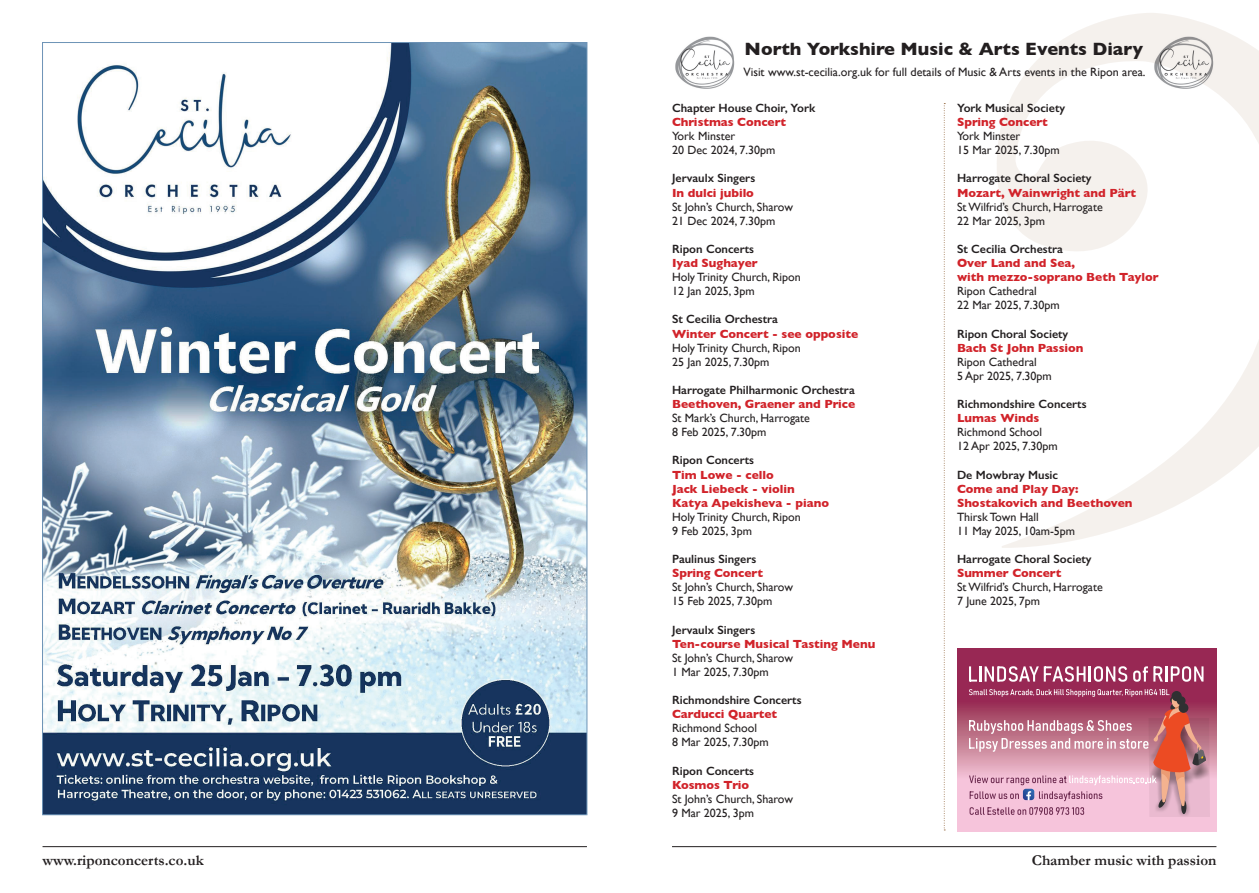
<style>
.page{position:relative;width:1259px;height:893px;background:#fff}
.page>*{position:absolute;margin:0;border:0;box-sizing:border-box;transform-origin:0 0}
.t1{font:700 18.15px "Gill Sans";color:#231f20}
.t2{font:700 15px "Garamond";color:#231f20}
.t3{font:12.15px "Gill Sans";color:#231f20}
.t4{font:12px/14.1px "Gill Sans";color:#231f20}
.t5{font:700 12px/14.1px "Gill Sans";color:#d1232a}
.t6{font:600 12px "Gill Sans";color:#231f20}
</style>
<div class="page">
<hr style="left:672px;top:846px;width:544px;height:1px;background:#231f20">
<hr style="left:43px;top:846px;width:544px;height:1px;background:#231f20">
<svg style="left:997px;top:13px;width:262px;height:535px"></svg>
<svg style="left:944px;top:103px;width:1px;height:728px"></svg>
<img style="left:675px;top:36px;width:60px;height:53px">
<img style="left:1152px;top:34px;width:63px;height:58px">
<img style="left:44px;top:44px;width:541px;height:769px">
<svg style="left:957px;top:648px;width:259px;height:183px;background:#bc6587"></svg>
<svg style="left:969px;top:666px;width:158px;height:16px"></svg>
<svg style="left:1133px;top:666px;width:70px;height:16px"></svg>
<svg style="left:969px;top:689px;width:241px;height:128px;background:#cb869a"></svg>
<h1 class="t1" style="left:744px;top:34px;width:400px">North Yorkshire Music &amp; Arts Events Diary</h1>
<p class="t3" style="left:743px;top:65px;width:404px">Visit www.st-cecilia.org.uk for full details of Music &amp; Arts events in the Ripon area.</p>
<p class="t6" style="left:672px;top:101px;width:145px">Chapter House Choir, York</p>
<p class="t5" style="left:672px;top:115px;width:116px">Christmas Concert</p>
<p class="t4" style="left:672px;top:129px;width:105px">York Minster<br>20 Dec 2024, 7.30pm</p>
<p class="t6" style="left:672px;top:171px;width:85px">Jervaulx Singers</p>
<p class="t5" style="left:672px;top:185px;width:83px">In dulci jubilo</p>
<p class="t4" style="left:672px;top:199px;width:122px">St John’s Church, Sharow<br>21 Dec 2024, 7.30pm</p>
<p class="t6" style="left:672px;top:242px;width:84px">Ripon Concerts</p>
<p class="t5" style="left:672px;top:256px;width:87px">Iyad Sughayer</p>
<p class="t4" style="left:672px;top:270px;width:130px">Holy Trinity Church, Ripon<br>12 Jan 2025, 3pm</p>
<p class="t6" style="left:672px;top:312px;width:107px">St Cecilia Orchestra</p>
<p class="t5" style="left:672px;top:326px;width:188px">Winter Concert - see opposite</p>
<p class="t4" style="left:672px;top:340px;width:130px">Holy Trinity Church, Ripon<br>25 Jan 2025, 7.30pm</p>
<p class="t6" style="left:672px;top:383px;width:184px">Harrogate Philharmonic Orchestra</p>
<p class="t5" style="left:672px;top:397px;width:185px">Beethoven, Graener and Price</p>
<p class="t4" style="left:672px;top:411px;width:139px">St Mark’s Church, Harrogate<br>8 Feb 2025, 7.30pm</p>
<p class="t6" style="left:672px;top:453px;width:84px">Ripon Concerts</p>
<p class="t5" style="left:672px;top:467px;width:159px">Tim Lowe - cello<br>Jack Liebeck - violin<br>Katya Apekisheva - piano</p>
<p class="t4" style="left:672px;top:510px;width:130px">Holy Trinity Church, Ripon<br>9 Feb 2025, 3pm</p>
<p class="t6" style="left:672px;top:552px;width:86px">Paulinus Singers</p>
<p class="t5" style="left:672px;top:566px;width:92px">Spring Concert</p>
<p class="t4" style="left:672px;top:580px;width:122px">St John’s Church, Sharow<br>15 Feb 2025, 7.30pm</p>
<p class="t6" style="left:672px;top:622px;width:85px">Jervaulx Singers</p>
<p class="t5" style="left:672px;top:636px;width:205px">Ten-course Musical Tasting Menu</p>
<p class="t4" style="left:672px;top:651px;width:122px">St John’s Church, Sharow<br>1 Mar 2025, 7.30pm</p>
<p class="t6" style="left:672px;top:693px;width:131px">Richmondshire Concerts</p>
<p class="t5" style="left:672px;top:707px;width:107px">Carducci Quartet</p>
<p class="t4" style="left:672px;top:721px;width:98px">Richmond School<br>8 Mar 2025, 7.30pm</p>
<p class="t6" style="left:672px;top:763px;width:84px">Ripon Concerts</p>
<p class="t5" style="left:672px;top:777px;width:79px">Kosmos Trio</p>
<p class="t4" style="left:672px;top:792px;width:122px">St John’s Church, Sharow<br>9 Mar 2025, 3pm</p>
<p class="t6" style="left:957px;top:101px;width:110px">York Musical Society</p>
<p class="t5" style="left:957px;top:115px;width:92px">Spring Concert</p>
<p class="t4" style="left:957px;top:129px;width:104px">York Minster<br>15 Mar 2025, 7.30pm</p>
<p class="t6" style="left:957px;top:171px;width:136px">Harrogate Choral Society</p>
<p class="t5" style="left:957px;top:185px;width:181px">Mozart, Wainwright and Pärt</p>
<p class="t4" style="left:957px;top:199px;width:147px">St Wilfrid’s Church, Harrogate<br>22 Mar 2025, 3pm</p>
<p class="t6" style="left:957px;top:242px;width:107px">St Cecilia Orchestra</p>
<p class="t5" style="left:957px;top:256px;width:203px">Over Land and Sea,<br>with mezzo-soprano Beth Taylor</p>
<p class="t4" style="left:957px;top:284px;width:104px">Ripon Cathedral<br>22 Mar 2025, 7.30pm</p>
<p class="t6" style="left:957px;top:326px;width:113px">Ripon Choral Society</p>
<p class="t5" style="left:957px;top:340px;width:128px">Bach St John Passion</p>
<p class="t4" style="left:957px;top:354px;width:96px">Ripon Cathedral<br>5 Apr 2025, 7.30pm</p>
<p class="t6" style="left:957px;top:397px;width:131px">Richmondshire Concerts</p>
<p class="t5" style="left:957px;top:411px;width:84px">Lumas Winds</p>
<p class="t4" style="left:957px;top:425px;width:102px">Richmond School<br>12 Apr 2025, 7.30pm</p>
<p class="t6" style="left:957px;top:467px;width:103px">De Mowbray Music</p>
<p class="t5" style="left:957px;top:481px;width:177px">Come and Play Day:<br>Shostakovich and Beethoven</p>
<p class="t4" style="left:957px;top:510px;width:120px">Thirsk Town Hall<br>11 May 2025, 10am-5pm</p>
<p class="t6" style="left:957px;top:552px;width:136px">Harrogate Choral Society</p>
<p class="t5" style="left:957px;top:566px;width:106px">Summer Concert</p>
<p class="t4" style="left:957px;top:580px;width:147px">St Wilfrid’s Church, Harrogate<br>7 June 2025, 7pm</p>
<p class="t2" style="left:43px;top:851px;width:163px">www.riponconcerts.co.uk</p>
<p class="t2" style="left:1032px;top:851px;width:186px">Chamber music with passion</p>
</div>
